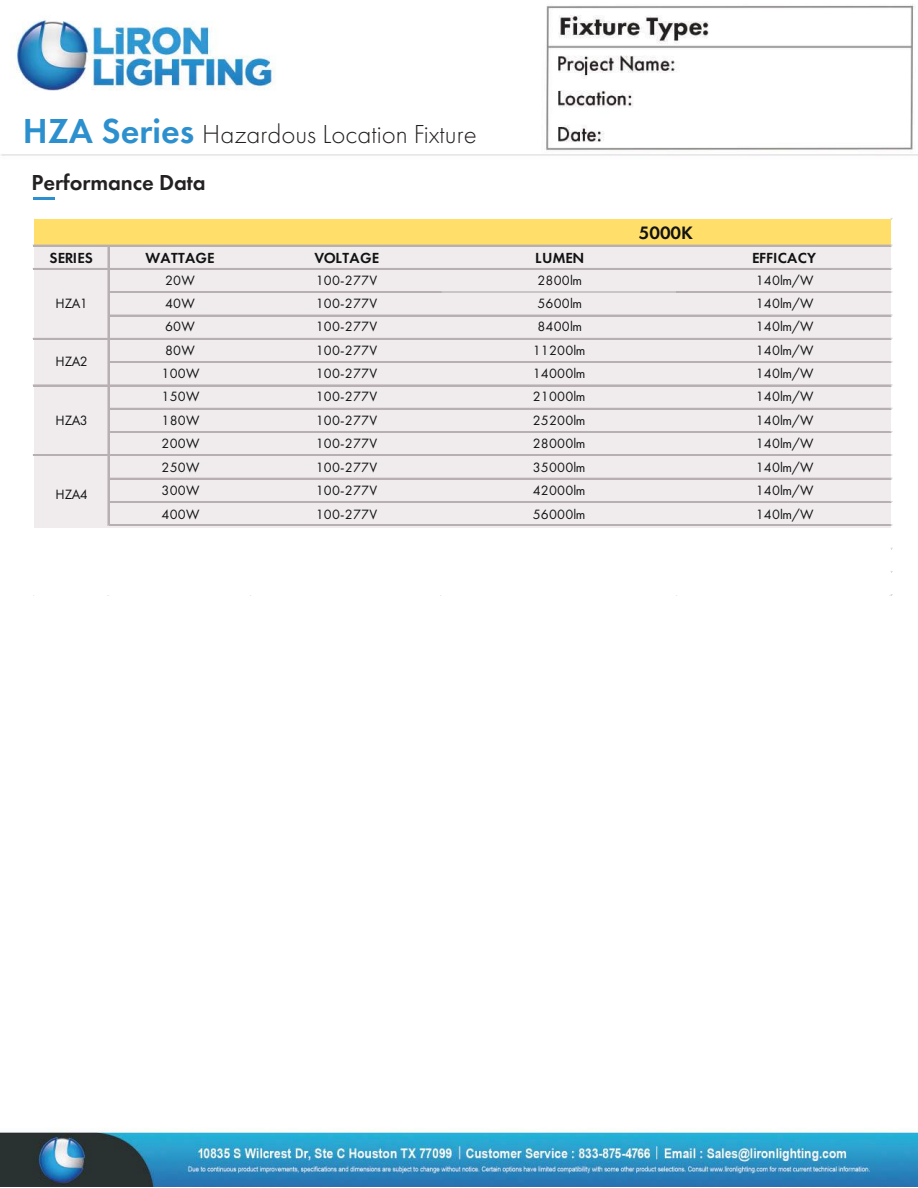
<style>
.page{position:relative;width:918px;height:1188px;background:#fff}
.page>*{position:absolute;margin:0;border:0;box-sizing:border-box;transform-origin:0 0}
.t1{font:300 27px "Futura PT";color:#241f1f}
.t2{font:600 22.5px "Futura PT";letter-spacing:-.005em;color:#232121}
.t3{font:600 18.6px "Futura PT";letter-spacing:-.005em;color:#111213}
.t4{font:600 15.15px "Futura PT";letter-spacing:.01em;color:#111213}
.t5{font:13.95px "Futura PT";letter-spacing:.015em;color:#111213}
.s1{font-weight:600;font-size:36px;color:#2d90ce}
</style>
<div class="page">
<img style="left:0;top:4px;width:917px;height:1183px">
<hr style="left:33px;top:198px;width:22px;height:2px;background:#2d90ce">
<div style="left:34px;top:219px;width:857px;height:27px;background:#ffde69"></div>
<div style="left:34px;top:245px;width:857px;height:282px;background:#f0eced"></div>
<hr style="left:33px;top:245px;width:858px;height:1px;background:#b7afb1">
<hr style="left:33px;top:268px;width:858px;height:2px;background:#b7afb1">
<hr style="left:109px;top:291px;width:333px;height:1px;background:#b7afb1">
<hr style="left:109px;top:292px;width:333px;height:1px;background:#b7afb1">
<hr style="left:442px;top:291px;width:234px;height:1px;background:#c8c5c7">
<hr style="left:442px;top:292px;width:234px;height:1px;background:#c8c5c7">
<hr style="left:676px;top:291px;width:215px;height:1px;background:#b7afb1">
<hr style="left:676px;top:292px;width:215px;height:1px;background:#b7afb1">
<hr style="left:109px;top:315px;width:782px;height:1px;background:#b7afb1">
<hr style="left:33px;top:338px;width:858px;height:2px;background:#b7afb1">
<hr style="left:109px;top:361px;width:782px;height:1px;background:#b7afb1">
<hr style="left:109px;top:362px;width:782px;height:1px;background:#b7afb1">
<hr style="left:33px;top:385px;width:858px;height:1px;background:#b7afb1">
<hr style="left:109px;top:408px;width:782px;height:1px;background:#b7afb1">
<hr style="left:109px;top:431px;width:782px;height:1px;background:#b7afb1">
<hr style="left:109px;top:432px;width:782px;height:1px;background:#b7afb1">
<hr style="left:33px;top:455px;width:858px;height:1px;background:#b7afb1">
<hr style="left:109px;top:478px;width:782px;height:1px;background:#b7afb1">
<hr style="left:109px;top:501px;width:782px;height:2px;background:#b7afb1">
<hr style="left:109px;top:525px;width:782px;height:1px;background:#b7afb1">
<hr style="left:108px;top:246px;width:1px;height:279px;background:#b7afb1">
<h1 class="t1" style="left:23px;top:119px;width:455px"><span class="s1">HZA Series</span> Hazardous Location Fixture</h1>
<h2 class="t2" style="left:32px;top:169px;width:176px">Performance Data</h2>
<h3 class="t3" style="left:639px;top:221px;width:55px">5000K</h3>
<p class="t4" style="left:50px;top:248px;width:45px">SERIES</p>
<p class="t4" style="left:145px;top:248px;width:71px">WATTAGE</p>
<p class="t4" style="left:315px;top:248px;width:66px">VOLTAGE</p>
<p class="t4" style="left:535px;top:248px;width:51px">LUMEN</p>
<p class="t4" style="left:752px;top:248px;width:65px">EFFICACY</p>
<p class="t5" style="left:165px;top:272px;width:31px">20W</p>
<p class="t5" style="left:316px;top:272px;width:63px">100-277V</p>
<p class="t5" style="left:537px;top:272px;width:46px">2800lm</p>
<p class="t5" style="left:756px;top:272px;width:59px">140lm/W</p>
<p class="t5" style="left:165px;top:295px;width:31px">40W</p>
<p class="t5" style="left:316px;top:295px;width:63px">100-277V</p>
<p class="t5" style="left:537px;top:295px;width:46px">5600lm</p>
<p class="t5" style="left:756px;top:295px;width:59px">140lm/W</p>
<p class="t5" style="left:165px;top:318px;width:31px">60W</p>
<p class="t5" style="left:316px;top:318px;width:63px">100-277V</p>
<p class="t5" style="left:537px;top:318px;width:46px">8400lm</p>
<p class="t5" style="left:756px;top:318px;width:59px">140lm/W</p>
<p class="t5" style="left:165px;top:342px;width:31px">80W</p>
<p class="t5" style="left:316px;top:342px;width:63px">100-277V</p>
<p class="t5" style="left:533px;top:342px;width:54px">11200lm</p>
<p class="t5" style="left:756px;top:342px;width:59px">140lm/W</p>
<p class="t5" style="left:162px;top:365px;width:39px">100W</p>
<p class="t5" style="left:316px;top:365px;width:63px">100-277V</p>
<p class="t5" style="left:533px;top:365px;width:54px">14000lm</p>
<p class="t5" style="left:756px;top:365px;width:59px">140lm/W</p>
<p class="t5" style="left:162px;top:388px;width:39px">150W</p>
<p class="t5" style="left:316px;top:388px;width:63px">100-277V</p>
<p class="t5" style="left:533px;top:388px;width:54px">21000lm</p>
<p class="t5" style="left:756px;top:388px;width:59px">140lm/W</p>
<p class="t5" style="left:162px;top:412px;width:39px">180W</p>
<p class="t5" style="left:316px;top:412px;width:63px">100-277V</p>
<p class="t5" style="left:533px;top:412px;width:54px">25200lm</p>
<p class="t5" style="left:756px;top:412px;width:59px">140lm/W</p>
<p class="t5" style="left:162px;top:435px;width:39px">200W</p>
<p class="t5" style="left:316px;top:435px;width:63px">100-277V</p>
<p class="t5" style="left:533px;top:435px;width:54px">28000lm</p>
<p class="t5" style="left:756px;top:435px;width:59px">140lm/W</p>
<p class="t5" style="left:162px;top:459px;width:39px">250W</p>
<p class="t5" style="left:316px;top:459px;width:63px">100-277V</p>
<p class="t5" style="left:533px;top:459px;width:54px">35000lm</p>
<p class="t5" style="left:756px;top:459px;width:59px">140lm/W</p>
<p class="t5" style="left:162px;top:483px;width:39px">300W</p>
<p class="t5" style="left:316px;top:483px;width:63px">100-277V</p>
<p class="t5" style="left:533px;top:483px;width:54px">42000lm</p>
<p class="t5" style="left:756px;top:483px;width:59px">140lm/W</p>
<p class="t5" style="left:162px;top:506px;width:39px">400W</p>
<p class="t5" style="left:316px;top:506px;width:63px">100-277V</p>
<p class="t5" style="left:533px;top:506px;width:54px">56000lm</p>
<p class="t5" style="left:756px;top:506px;width:59px">140lm/W</p>
<p class="t5" style="left:55px;top:295px;width:34px">HZA1</p>
<p class="t5" style="left:55px;top:353px;width:34px">HZA2</p>
<p class="t5" style="left:55px;top:412px;width:34px">HZA3</p>
<p class="t5" style="left:55px;top:486px;width:34px">HZA4</p>
</div>
